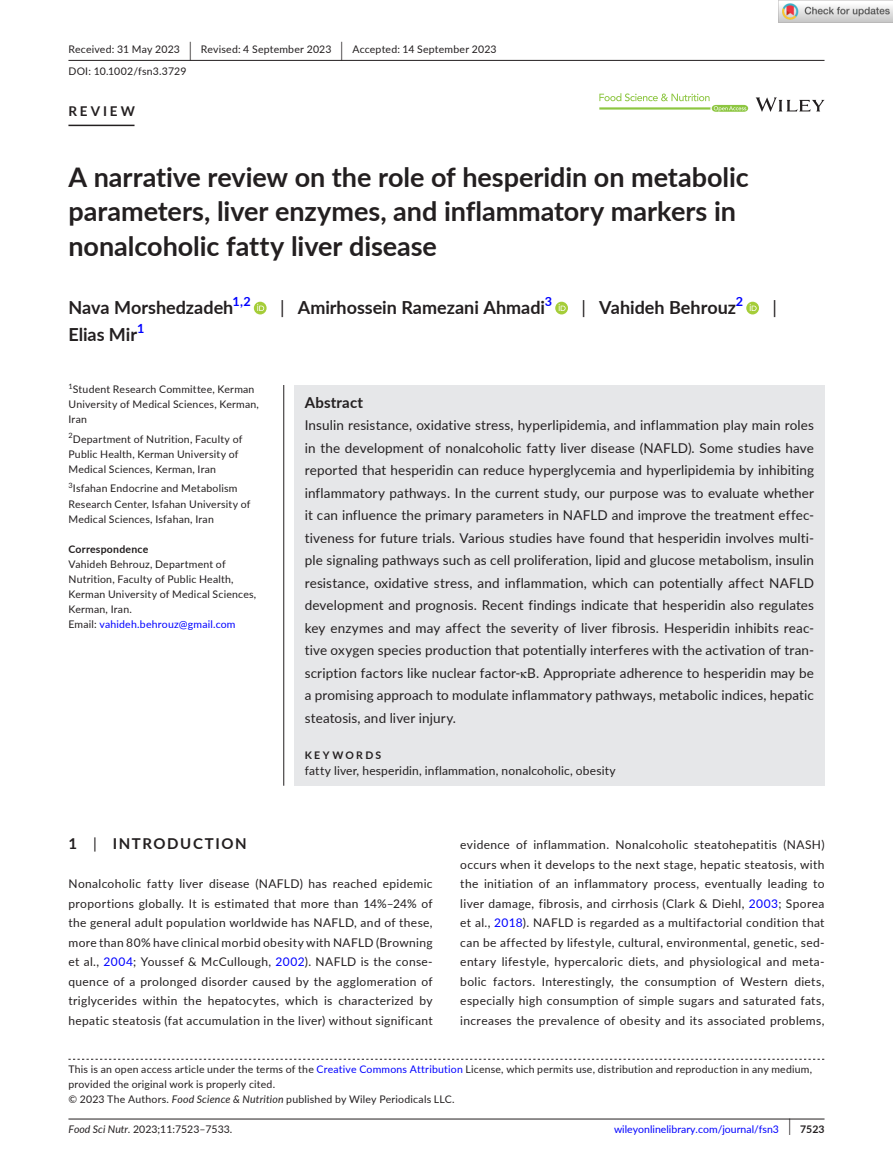
<style>
.page{position:relative;width:893px;height:1174px;background:#fff}
.page>*{position:absolute;margin:0;border:0;box-sizing:border-box;transform-origin:0 0}
.t1{font:700 27px/34.5px "Lato";color:#231f20}
.t2{font:700 18px "Lato";color:#231f20}
.t3{font:18px "Lato";color:#231f20}
.t4{font:700 15px "Lato";letter-spacing:.1em;color:#231f20}
.t5{font:700 15px "Lato";letter-spacing:.015em;color:#231f20}
.t6{font:13.5px/22.5px "Lato";letter-spacing:.01em;color:#231f20;text-align:justify}
.t7{font:700 13.5px "Lato";letter-spacing:.215em;color:#231f20}
.t8{font:700 12.6px "Lato";color:#00f}
.t9{font:12px/19.5px "Lato";letter-spacing:.025em;color:#231f20;text-align:justify}
.t10{font:10.5px/15px "Lato";letter-spacing:.02em;color:#231f20}
.t11{font:10.5px "Lato";color:#00f}
.t12{font:10.5px "Lato";color:#231f20}
.t13{font:700 10.5px "Lato";letter-spacing:.02em;color:#231f20}
.t14{font:700 10.5px "Lato";letter-spacing:.22em;color:#231f20}
.t15{font:7.35px "Lato";color:#231f20}
.s1{font-size:19.65px}
.s2{font-weight:400}
.s3{color:#00f}
.s4{font-family:"STIX"}
.s5{font-style:italic}
.s6{font-size:17.4px;color:#231f20}
.s7{font-weight:700;color:#231f20}
</style>
<div class="page">
<hr style="left:68px;top:1118px;width:756px;height:1px;background:#231f20">
<svg style="left:756px;top:97px;width:68px;height:15px"></svg>
<svg style="left:599px;top:93px;width:149px;height:19px"></svg>
<hr style="left:68px;top:60px;width:756px;height:1px;background:#231f20">
<hr style="left:68px;top:125px;width:67px;height:1px;background:#231f20">
<svg style="left:254px;top:302px;width:13px;height:12px"></svg>
<svg style="left:257px;top:304px;width:7px;height:7px"></svg>
<svg style="left:555px;top:302px;width:13px;height:12px"></svg>
<svg style="left:559px;top:304px;width:7px;height:7px"></svg>
<svg style="left:746px;top:302px;width:13px;height:12px"></svg>
<svg style="left:750px;top:304px;width:7px;height:7px"></svg>
<svg style="left:68px;top:1058px;width:756px;height:1px"></svg>
<div style="left:294px;top:385px;width:530px;height:400px;background:#e6e7e9"></div>
<hr style="left:283px;top:385px;width:1px;height:400px;background:#231f20">
<img style="left:779px;top:0;width:114px;height:23px">
<p class="t10" style="left:68px;top:38px;width:430px;line-height:21.8px">Received: 31 May 2023 <span class="s1">|</span> Revised: 4 September 2023 <span class="s1">|</span> Accepted: 14 September 2023<br>DOI: 10.1002/fsn3.3729</p>
<p class="t7" style="left:68px;top:101px;width:68px">REVIEW</p>
<h1 class="t1" style="left:68px;top:159px;width:682px">A narrative review on the role of hesperidin on metabolic parameters, liver enzymes, and inflammatory markers in nonalcoholic fatty liver disease</h1>
<h2 class="t2" style="left:68px;top:295px;width:166px">Nava Morshedzadeh</h2>
<p class="t8" style="left:233px;top:292px;width:20px">1,2</p>
<h2 class="t2" style="left:280px;top:295px;width:266px"><span class="s2">|</span> Amirhossein Ramezani Ahmadi</h2>
<p class="t8" style="left:545px;top:292px;width:9px">3</p>
<h2 class="t2" style="left:581px;top:295px;width:156px"><span class="s2">|</span> Vahideh Behrouz</h2>
<p class="t8" style="left:736px;top:292px;width:9px">2</p>
<h2 class="t3" style="left:772px;top:295px;width:6px">|</h2>
<h2 class="t2" style="left:68px;top:322px;width:70px">Elias Mir</h2>
<p class="t8" style="left:137px;top:319px;width:9px">1</p>
<p class="t15" style="left:68px;top:381px;width:6px">1</p>
<p class="t10" style="left:68px;top:382px;width:192px;text-indent:4px">Student Research Committee, Kerman<br>University of Medical Sciences, Kerman,<br>Iran</p>
<p class="t10" style="left:68px;top:431px;width:175px"><sup>2</sup>Department of Nutrition, Faculty of<br>Public Health, Kerman University of<br>Medical Sciences, Kerman, Iran</p>
<p class="t10" style="left:68px;top:481px;width:184px"><sup>3</sup>Isfahan Endocrine and Metabolism<br>Research Center, Isfahan University of<br>Medical Sciences, Isfahan, Iran</p>
<p class="t13" style="left:68px;top:541px;width:81px">Correspondence</p>
<p class="t10" style="left:68px;top:556px;width:189px">Vahideh Behrouz, Department of<br>Nutrition, Faculty of Public Health,<br>Kerman University of Medical Sciences,<br>Kerman, Iran.<br>Email: <span class="s3">vahideh.behrouz@gmail.com</span></p>
<p class="t5" style="left:305px;top:391px;width:60px">Abstract</p>
<p class="t6" style="left:305px;top:413px;width:511px">Insulin resistance, oxidative stress, hyperlipidemia, and inflammation play main roles in the development of nonalcoholic fatty liver disease (NAFLD). Some studies have reported that hesperidin can reduce hyperglycemia and hyperlipidemia by inhibiting inflammatory pathways. In the current study, our purpose was to evaluate whether it can influence the primary parameters in NAFLD and improve the treatment effec&shy;tiveness for future trials. Various studies have found that hesperidin involves multi&shy;ple signaling pathways such as cell proliferation, lipid and glucose metabolism, insulin resistance, oxidative stress, and inflammation, which can potentially affect NAFLD development and prognosis. Recent findings indicate that hesperidin also regulates key enzymes and may affect the severity of liver fibrosis. Hesperidin inhibits reac&shy;tive oxygen species production that potentially interferes with the activation of tran&shy;scription factors like nuclear factor-<span class="s4">κ</span>B. Appropriate adherence to hesperidin may be a promising approach to modulate inflammatory pathways, metabolic indices, hepatic steatosis, and liver injury.</p>
<p class="t14" style="left:305px;top:747px;width:78px">KEYWORDS</p>
<p class="t9" style="left:305px;top:760px;width:312px">fatty liver, hesperidin, inflammation, nonalcoholic, obesity</p>
<p class="t4" style="left:68px;top:833px;width:180px">1 <span class="s2">|</span> INTRODUCTION</p>
<p class="t9" style="left:68px;top:873px;width:366px">Nonalcoholic fatty liver disease (NAFLD) has reached epidemic proportions globally. It is estimated that more than 14%–24% of the general adult population worldwide has NAFLD, and of these, more than 80% have clinical morbid obesity with NAFLD (Browning et al., <span class="s3">2004</span>; Youssef &amp; McCullough, <span class="s3">2002</span>). NAFLD is the conse&shy;quence of a prolonged disorder caused by the agglomeration of triglycerides within the hepatocytes, which is characterized by hepatic steatosis (fat accumulation in the liver) without significant</p>
<p class="t9" style="left:460px;top:834px;width:366px">evidence of inflammation. Nonalcoholic steatohepatitis (NASH) occurs when it develops to the next stage, hepatic steatosis, with the initiation of an inflammatory process, eventually leading to liver damage, fibrosis, and cirrhosis (Clark &amp; Diehl, <span class="s3">2003</span>; Sporea et al., <span class="s3">2018</span>). NAFLD is regarded as a multifactorial condition that can be affected by lifestyle, cultural, environmental, genetic, sed&shy;entary lifestyle, hypercaloric diets, and physiological and meta&shy;bolic factors. Interestingly, the consumption of Western diets, especially high consumption of simple sugars and saturated fats, increases the prevalence of obesity and its associated problems,</p>
<p class="t10" style="left:68px;top:1061px;width:745px">This is an open access article under the terms of the <span class="s3">Creative Commons Attribution</span> License, which permits use, distribution and reproduction in any medium, provided the original work is properly cited.<br>© 2023 The Authors. <span class="s5">Food Science &amp; Nutrition</span> published by Wiley Periodicals LLC.</p>
<p class="t12" style="left:68px;top:1121px;width:165px"><span class="s5">Food Sci Nutr.</span> 2023;11:7523–7533.</p>
<p class="t11" style="left:614px;top:1121px;width:212px">wileyonlinelibrary.com/journal/fsn3 <span class="s6">|</span> <span class="s7">7523</span></p>
</div>
